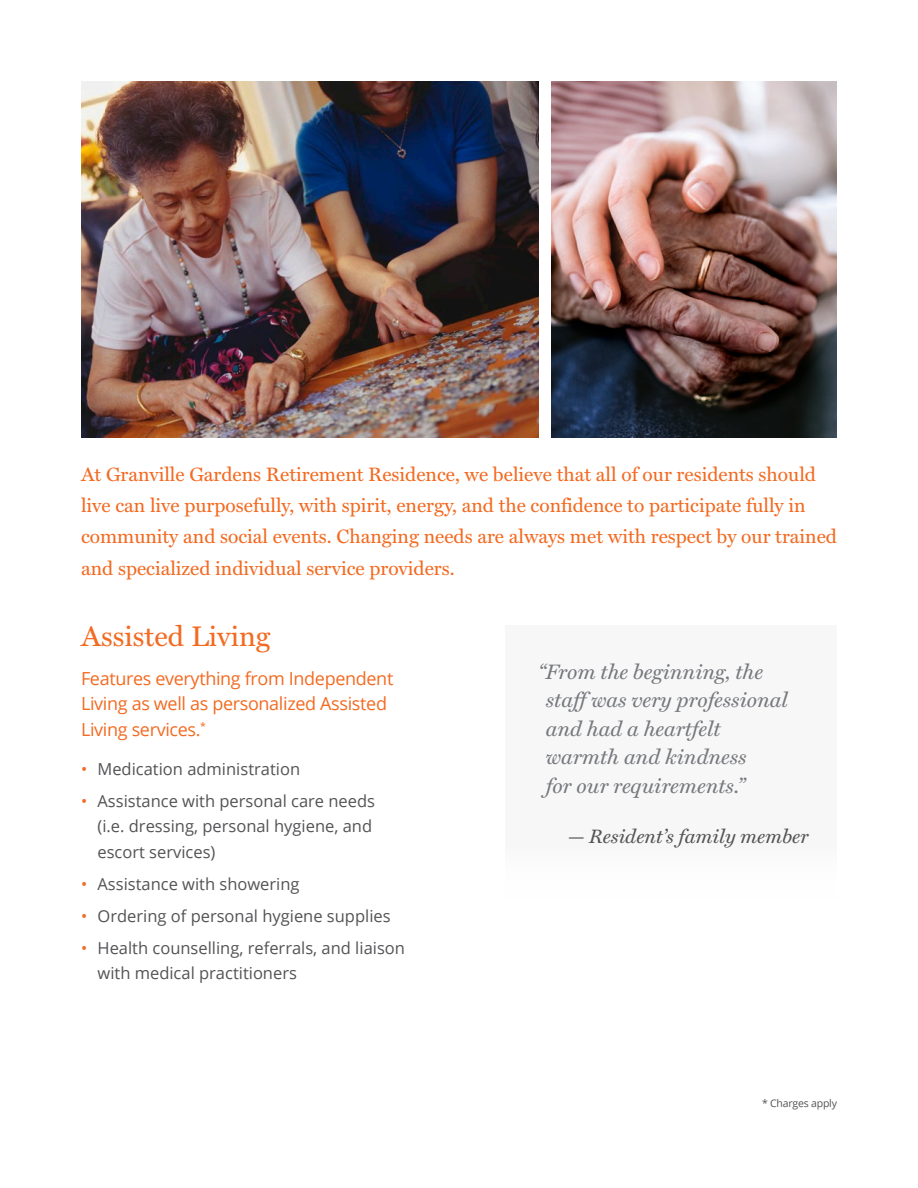
<style>
.page{position:relative;width:918px;height:1188px;background:#fff}
.page>*{position:absolute;margin:0;border:0;box-sizing:border-box;transform-origin:0 0}
._2-Section_Headline{font:28.5px "Miller Text";color:#f36a21}
._1-Body_Copy{font:italic 21px/28.5px "Miller Text";color:#76787b}
._2-Section_Headline-2{font:19.5px/31.3px "Miller Text";color:#f36a21}
._1-Body_Copy-2{font:italic 19.5px "Miller Text";color:#535355}
._3-Bullet_header{font:18px/25.5px "Open Sans";letter-spacing:-.02em;color:#f36a21}
.t1{font:16.5px/25.5px "Open Sans";color:#535355}
._3-Bullet_header-2{font:10.5px "Open Sans";letter-spacing:-.02em;color:#535355}
.s1{color:#f36a21}
</style>
<div class="page">
<img style="left:81px;top:81px;width:457px;height:357px">
<img style="left:551px;top:81px;width:286px;height:357px">
<div style="left:505px;top:625px;width:332px;height:274px;background:#f7f7f8"></div>
<p class="_2-Section_Headline-2" style="left:81px;top:458px;width:758px">At Granville Gardens Retirement Residence, we believe that all of our residents should live can live purposefully, with spirit, energy, and the confidence to participate fully in community and social events. Changing needs are always met with respect by our trained and specialized individual service providers.</p>
<p class="_2-Section_Headline" style="left:81px;top:620px;width:191px">Assisted Living</p>
<p class="_3-Bullet_header" style="left:81px;top:665px;width:314px">Features everything from Independent<br>Living as well as personalized Assisted<br>Living services.<sup>*</sup></p>
<p class="t1" style="left:81px;top:755px;width:221px"><span class="s1">•</span> Medication administration</p>
<p class="t1" style="left:98px;top:787px;width:279px;text-indent:-16px"><span class="s1">•</span> Assistance with personal care needs (i.e. dressing, personal hygiene, and escort services)</p>
<p class="t1" style="left:81px;top:870px;width:220px"><span class="s1">•</span> Assistance with showering</p>
<p class="t1" style="left:81px;top:902px;width:311px"><span class="s1">•</span> Ordering of personal hygiene supplies</p>
<p class="t1" style="left:98px;top:934px;width:309px;text-indent:-16px"><span class="s1">•</span> Health counselling, referrals, and liaison with medical practitioners</p>
<p class="_1-Body_Copy" style="left:546px;top:657px;width:244px;text-indent:-8px">“From the beginning, the staff was very professional and had a heartfelt warmth and kindness<br>for our requirements.”</p>
<p class="_1-Body_Copy-2" style="left:567px;top:825px;width:243px">— Resident’s family member</p>
<p class="_3-Bullet_header-2" style="left:762px;top:1096px;width:76px">* Charges apply</p>
</div>
